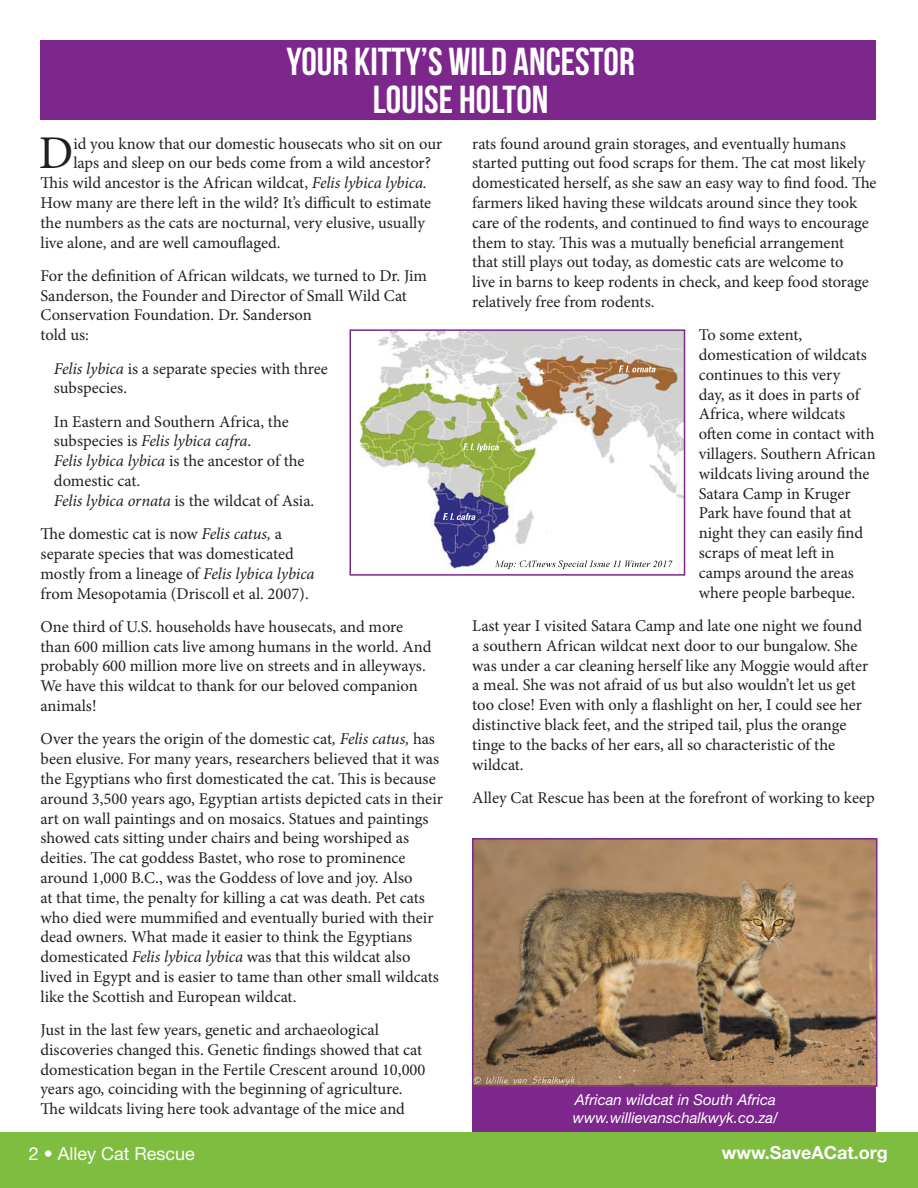
<style>
.page{position:relative;width:918px;height:1188px;background:#fff}
.page>*{position:absolute;margin:0;border:0;box-sizing:border-box;transform-origin:0 0}
.t1{font:46.95px "Minion Pro";color:#231f20}
.t2{font:39px/37.5px "Bebas Neue";color:#fff;text-align:center}
.t3{font:18px "Helvetica Neue LT Std";color:#fff}
.t4{font:700 18px "Helvetica Neue LT Std";color:#fff}
.t5{font:16.5px/19.8px "Minion Pro";color:#231f20}
.t6{font:italic 15px/18px "Helvetica Neue LT Std";color:#fff}
.s1{font-style:italic}
</style>
<div class="page">
<div style="left:472px;top:1086px;width:404px;height:49px;background:#7d268c"></div>
<div style="left:0;top:1133px;width:917px;height:55px;background:#7fbd41"></div>
<div style="left:904px;top:1133px;width:14px;height:55px;background:#7fbd41"></div>
<div style="left:40px;top:40px;width:836px;height:80px;background:#7d268c"></div>
<img style="left:475px;top:841px;width:400px;height:243px">
<div style="left:472px;top:838px;width:406px;height:249px;border:2px solid #7d268c"></div>
<img style="left:359px;top:332px;width:323px;height:239px">
<div style="left:350px;top:329px;width:335px;height:247px;border:2px solid #7d268c"></div>
<h2 class="t2" style="left:287px;top:43px;width:350px">YOUR KITTY’S WILD ANCESTOR<br>LOUISE HOLTON</h2>
<h1 class="t1" style="left:39px;top:122px;width:36px">D</h1>
<p class="t5" style="left:73px;top:133px;width:370px">id you know that our domestic housecats who sit on our</p>
<p class="t5" style="left:73px;top:153px;width:359px">laps and sleep on our beds come from a wild ancestor?</p>
<p class="t5" style="left:40px;top:173px;width:388px">This wild ancestor is the African wildcat, <span class="s1">Felis lybica lybica.</span></p>
<p class="t5" style="left:40px;top:193px;width:392px">How many are there left in the wild? It’s difficult to estimate</p>
<p class="t5" style="left:40px;top:213px;width:386px">the numbers as the cats are nocturnal, very elusive, usually</p>
<p class="t5" style="left:40px;top:232px;width:242px">live alone, and are well camouflaged.</p>
<p class="t5" style="left:40px;top:266px;width:388px">For the definition of African wildcats, we turned to Dr. Jim Sanderson, the Founder and Director of Small Wild Cat Conservation Foundation. Dr. Sanderson<br>told us:</p>
<p class="t5" style="left:54px;top:358px;width:275px"><span class="s1">Felis lybica</span> is a separate species with three subspecies.</p>
<p class="t5" style="left:54px;top:412px;width:262px">In Eastern and Southern Africa, the subspecies is <span class="s1">Felis lybica cafra</span>.<br><span class="s1">Felis lybica lybica</span> is the ancestor of the domestic cat.<br><span class="s1">Felis lybica ornata</span> is the wildcat of Asia.</p>
<p class="t5" style="left:40px;top:524px;width:276px">The domestic cat is now <span class="s1">Felis catus,</span> a separate species that was domesticated mostly from a lineage of <span class="s1">Felis lybica lybica </span>from Mesopotamia (Driscoll et al. 2007).</p>
<p class="t5" style="left:40px;top:617px;width:392px">One third of U.S. households have housecats, and more than 600 million cats live among humans in the world. And probably 600 million more live on streets and in alleyways.<br>We have this wildcat to thank for our beloved companion animals!</p>
<p class="t5" style="left:40px;top:729px;width:404px">Over the years the origin of the domestic cat<span class="s1">, Felis catus,</span> has been elusive. For many years, researchers believed that it was the Egyptians who first domesticated the cat. This is because around 3,500 years ago, Egyptian artists depicted cats in their art on wall paintings and on mosaics. Statues and paintings showed cats sitting under chairs and being worshiped as deities. The cat goddess Bastet, who rose to prominence around 1,000 B.C., was the Goddess of love and joy. Also<br>at that time, the penalty for killing a cat was death. Pet cats who died were mummified and eventually buried with their dead owners. What made it easier to think the Egyptians domesticated <span class="s1">Felis lybica lybica</span> was that this wildcat also lived in Egypt and is easier to tame than other small wildcats like the Scottish and European wildcat.</p>
<p class="t5" style="left:40px;top:1020px;width:386px">Just in the last few years, genetic and archaeological discoveries changed this. Genetic findings showed that cat domestication began in the Fertile Crescent around 10,000 years ago, coinciding with the beginning of agriculture.<br>The wildcats living here took advantage of the mice and</p>
<p class="t5" style="left:472px;top:133px;width:406px">rats found around grain storages, and eventually humans started putting out food scraps for them. The cat most likely domesticated herself, as she saw an easy way to find food. The farmers liked having these wildcats around since they took care of the rodents, and continued to find ways to encourage them to stay. This was a mutually beneficial arrangement<br>that still plays out today, as domestic cats are welcome to<br>live in barns to keep rodents in check, and keep food storage relatively free from rodents.</p>
<p class="t5" style="left:699px;top:325px;width:178px">To some extent, domestication of wildcats continues to this very<br>day, as it does in parts of<br>Africa, where wildcats often come in contact with villagers. Southern African wildcats living around the<br>Satara Camp in Kruger<br>Park have found that at night they can easily find scraps of meat left in camps around the areas where people barbeque.</p>
<p class="t5" style="left:472px;top:616px;width:398px">Last year I visited Satara Camp and late one night we found a southern African wildcat next door to our bungalow. She was under a car cleaning herself like any Moggie would after a meal. She was not afraid of us but also wouldn’t let us get too close! Even with only a flashlight on her, I could see her distinctive black feet, and the striped tail, plus the orange tinge to the backs of her ears, all so characteristic of the wildcat.</p>
<p class="t5" style="left:472px;top:788px;width:404px">Alley Cat Rescue has been at the forefront of working to keep</p>
<p class="t6" style="left:573px;top:1090px;width:207px">African wildcat in South Africa www.willievanschalkwyk.co.za/</p>
<p class="t3" style="left:29px;top:1142px;width:168px">2 • Alley Cat Rescue</p>
<p class="t4" style="left:722px;top:1141px;width:168px">www.SaveACat.org</p>
</div>
